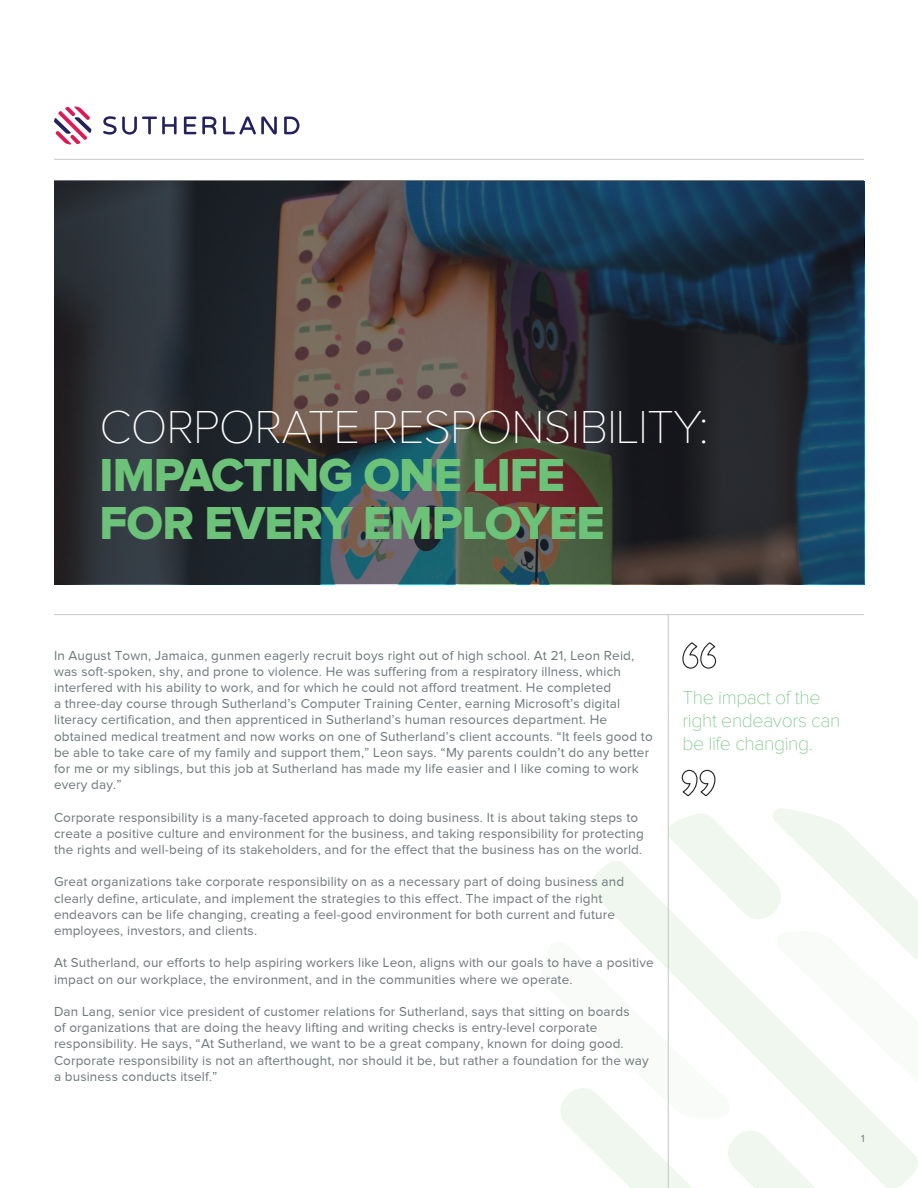
<style>
.page{position:relative;width:918px;height:1188px;background:#fff}
.page>*{position:absolute;margin:0;border:0;box-sizing:border-box;transform-origin:0 0}
.t1{font:48px "Proxima Nova Extrabld";letter-spacing:-.02em;color:#6dc279}
.t2{font:100 48px "Proxima Nova";letter-spacing:-.02em;color:#fff}
.t3{font:100 19.5px/23.4px "Proxima Nova";letter-spacing:-.02em;color:#6dc279}
.t4{font:13.5px/16.2px "Proxima Nova";letter-spacing:.01em;color:#6f797c}
.t5{font:10.5px "Proxima Nova";color:#6f797c}
</style>
<div class="page">
<svg style="left:561px;top:808px;width:357px;height:380px"></svg>
<hr style="left:668px;top:614px;width:1px;height:574px;background:#c3c7c5">
<svg style="left:682px;top:642px;width:35px;height:27px"></svg>
<svg style="left:681px;top:769px;width:35px;height:28px"></svg>
<hr style="left:54px;top:614px;width:810px;height:1px;background:#c3c7c5">
<svg style="left:103px;top:116px;width:74px;height:19px"></svg>
<svg style="left:184px;top:117px;width:12px;height:17px"></svg>
<svg style="left:202px;top:117px;width:14px;height:17px"></svg>
<svg style="left:223px;top:116px;width:54px;height:18px"></svg>
<svg style="left:284px;top:117px;width:15px;height:17px"></svg>
<svg style="left:54px;top:106px;width:37px;height:39px"></svg>
<hr style="left:54px;top:159px;width:810px;height:1px;background:#c3c7c5">
<svg style="left:54px;top:181px;width:810px;height:403px;background:#35383c"></svg>
<p class="t2" style="left:100px;top:401px;width:611px">CORPORATE RESPONSIBILITY:</p>
<p class="t1" style="left:100px;top:447px;width:467px">IMPACTING ONE LIFE</p>
<p class="t1" style="left:100px;top:495px;width:507px">FOR EVERY EMPLOYEE</p>
<p class="t4" style="left:54px;top:647px;width:600px">In August Town, Jamaica, gunmen eagerly recruit boys right out of high school. At 21, Leon Reid, was soft-spoken, shy, and prone to violence. He was suffering from a respiratory illness, which interfered with his ability to work, and for which he could not afford treatment. He completed<br>a three-day course through Sutherland’s Computer Training Center, earning Microsoft’s digital literacy certification, and then apprenticed in Sutherland’s human resources department. He obtained medical treatment and now works on one of Sutherland’s client accounts. “It feels good to be able to take care of my family and support them,” Leon says. “My parents couldn’t do any better for me or my siblings, but this job at Sutherland has made my life easier and I like coming to work every day.”</p>
<p class="t4" style="left:54px;top:809px;width:591px">Corporate responsibility is a many-faceted approach to doing business. It is about taking steps to create a positive culture and environment for the business, and taking responsibility for protecting the rights and well-being of its stakeholders, and for the effect that the business has on the world.</p>
<p class="t4" style="left:54px;top:874px;width:572px">Great organizations take corporate responsibility on as a necessary part of doing business and clearly define, articulate, and implement the strategies to this effect. The impact of the right endeavors can be life changing, creating a feel-good environment for both current and future employees, investors, and clients.</p>
<p class="t4" style="left:54px;top:955px;width:601px">At Sutherland, our efforts to help aspiring workers like Leon, aligns with our goals to have a positive impact on our workplace, the environment, and in the communities where we operate.</p>
<p class="t4" style="left:54px;top:1003px;width:596px">Dan Lang, senior vice president of customer relations for Sutherland, says that sitting on boards<br>of organizations that are doing the heavy lifting and writing checks is entry-level corporate responsibility. He says, “At Sutherland, we want to be a great company, known for doing good.<br>Corporate responsibility is not an afterthought, nor should it be, but rather a foundation for the way a business conducts itself.”</p>
<p class="t3" style="left:682px;top:686px;width:159px">The impact of the right endeavors can be life changing.</p>
<p class="t5" style="left:861px;top:1133px;width:5px">1</p>
</div>
